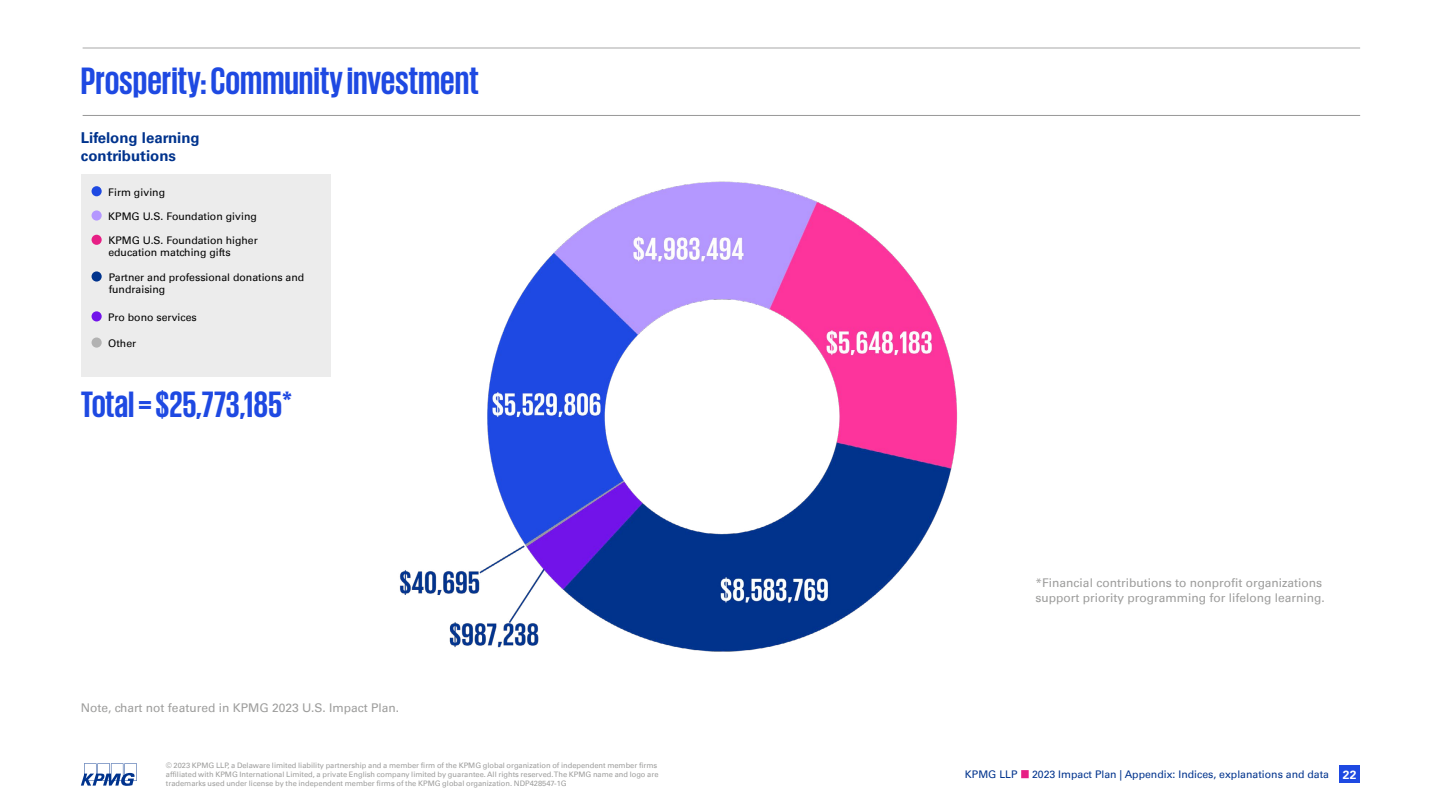
<style>
.page{position:relative;width:1441px;height:810px;background:#fff}
.page>*{position:absolute;margin:0;border:0;box-sizing:border-box;transform-origin:0 0}
.t1{font:700 39px "KPMG";color:#1e49e2}
.t2{font:700 37.5px "KPMG";letter-spacing:-.005em;color:#1e49e2}
.t3{font:700 15px/18px "Univers 65";color:#00338d}
.t4{font:12px/15px "Univers 55 Roman";color:#9d9d9c}
.t5{font:700 12px "Univers 65";color:#fff}
.t6{font:10.5px/12px "Univers 55 Roman";color:#000}
.t7{font:10.5px "Univers 55 Roman";color:#00338d}
.t8{font:7.5px/9px "Univers 55 Roman";color:#9d9d9c}
</style>
<div class="page">
<div style="left:1339px;top:765px;width:20px;height:18px;background:#1e49e2"></div>
<svg style="left:81px;top:763px;width:56px;height:23px"></svg>
<div style="left:1021px;top:770px;width:7px;height:8px;background:#e71f85"></div>
<hr style="left:83px;top:115px;width:1276px;height:1px;background:#989898">
<img style="left:330px;top:174px;width:628px;height:478px">
<div style="left:81px;top:174px;width:249px;height:203px;background:#ececec"></div>
<div style="left:92px;top:186px;width:10px;height:10px;background:#1e49e2;border-radius:50%"></div>
<div style="left:92px;top:210px;width:10px;height:11px;background:#b497ff;border-radius:50%"></div>
<div style="left:92px;top:235px;width:10px;height:10px;background:#e71f85;border-radius:50%"></div>
<div style="left:92px;top:271px;width:10px;height:11px;background:#00338d;border-radius:50%"></div>
<div style="left:92px;top:311px;width:10px;height:10px;background:#7213ea;border-radius:50%"></div>
<div style="left:92px;top:338px;width:10px;height:10px;background:#b2b2b2;border-radius:50%"></div>
<hr style="left:83px;top:47px;width:1276px;height:2px;background:#b2b2b2">
<h1 class="t1" style="left:81px;top:61px;width:399px">Prosperity: Community investment</h1>
<h3 class="t3" style="left:81px;top:129px;width:120px">Lifelong learning contributions</h3>
<h3 class="t6" style="left:108px;top:186px;width:58px">Firm giving</h3>
<h3 class="t6" style="left:108px;top:210px;width:150px">KPMG U.S. Foundation giving</h3>
<h3 class="t6" style="left:108px;top:235px;width:151px">KPMG U.S. Foundation higher education matching gifts</h3>
<h3 class="t6" style="left:109px;top:271px;width:197px">Partner and professional donations and fundraising</h3>
<h3 class="t6" style="left:108px;top:311px;width:90px">Pro bono services</h3>
<h3 class="t6" style="left:108px;top:337px;width:30px">Other</h3>
<h2 class="t2" style="left:81px;top:385px;width:213px">Total = $25,773,185*</h2>
<h3 class="t4" style="left:1035px;top:575px;width:291px">*Financial contributions to nonprofit organizations support priority programming for lifelong learning.</h3>
<h3 class="t4" style="left:81px;top:700px;width:320px">Note, chart not featured in KPMG 2023 U.S. Impact Plan.</h3>
<p class="t8" style="left:166px;top:761px;width:494px">© 2023 KPMG LLP, a Delaware limited liability partnership and a member firm of the KPMG global organization of independent member firms affiliated with KPMG International Limited, a private English company limited by guarantee. All rights reserved. The KPMG name and logo are trademarks used under license by the independent member firms of the KPMG global organization. NDP428547-1G</p>
<h3 class="t7" style="left:964px;top:768px;width:54px">KPMG LLP</h3>
<h3 class="t7" style="left:1031px;top:768px;width:298px">2023 Impact Plan | Appendix: Indices, explanations and data</h3>
<h3 class="t5" style="left:1342px;top:767px;width:15px">22</h3>
</div>
